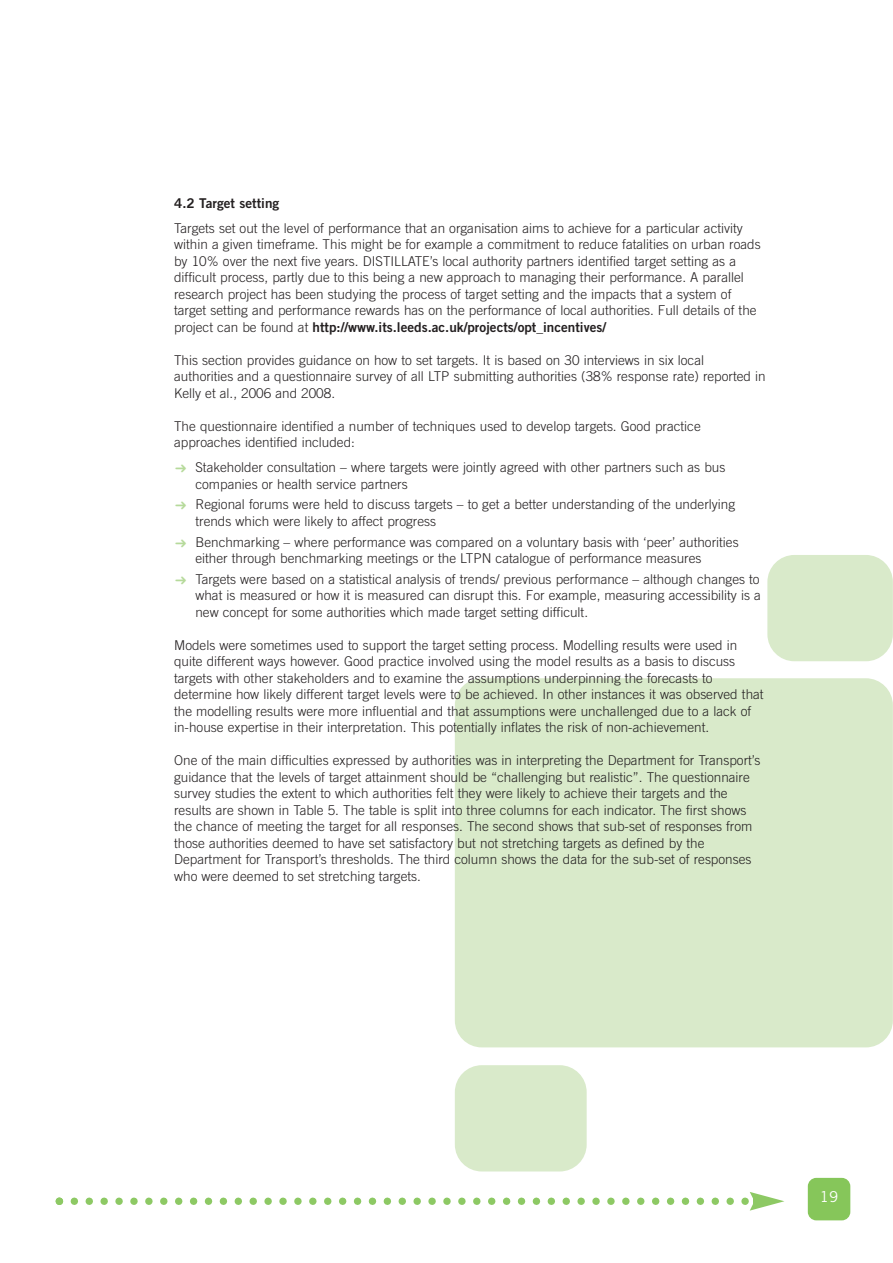
<style>
.page{position:relative;width:893px;height:1263px;background:#fff}
.page>*{position:absolute;margin:0;border:0;box-sizing:border-box;transform-origin:0 0}
.t1{font:15px "Trade Gothic";color:#fff}
.t2{font:300 13.5px/16.5px "Trade Gothic";color:#231f20}
.t3{font:13.5px "Trade Gothic Bold Two";color:#231f20}
.s1{font-family:"Trade Gothic";font-weight:300}
.s2{font-family:"PI Xymbols Arrows";font-weight:400;color:#b6da9b}
</style>
<div class="page">
<div style="left:808px;top:1178px;width:42px;height:42px;background:#86c65a;border-radius:9px"></div>
<div style="left:455px;top:678px;width:437px;height:369px;background:#d9eaca;border-radius:27px"></div>
<div style="left:455px;top:1065px;width:132px;height:107px;background:#d9eaca;border-radius:27px"></div>
<div style="left:767px;top:555px;width:125px;height:106px;background:#d9eaca;border-radius:27px"></div>
<svg style="left:56px;top:1192px;width:728px;height:19px"></svg>
<p class="t3" style="left:174px;top:198px;width:107px">4.2 Target setting</p>
<p class="t2" style="left:174px;top:221px;width:588px">Targets set out the level of performance that an organisation aims to achieve for a particular activity within a given timeframe. This might be for example a commitment to reduce fatalities on urban roads by 10% over the next five years. DISTILLATE’s local authority partners identified target setting as a difficult process, partly due to this being a new approach to managing their performance. A parallel research project has been studying the process of target setting and the impacts that a system of target setting and performance rewards has on the performance of local authorities. Full details of the</p>
<p class="t3" style="left:174px;top:322px;width:433px"><span class="s1">project can be found at</span> http://www.its.leeds.ac.uk/projects/opt_incentives/</p>
<p class="t2" style="left:174px;top:353px;width:593px">This section provides guidance on how to set targets. It is based on 30 interviews in six local authorities and a questionnaire survey of all LTP submitting authorities (38% response rate) reported in<br>Kelly et al., 2006 and 2008.</p>
<p class="t2" style="left:174px;top:419px;width:528px">The questionnaire identified a number of techniques used to develop targets. Good practice approaches identified included:</p>
<p class="t2" style="left:195px;top:460px;width:531px;text-indent:-21px"><span class="s2">W</span> Stakeholder consultation – where targets were jointly agreed with other partners such as bus companies or health service partners</p>
<p class="t2" style="left:195px;top:497px;width:541px;text-indent:-21px"><span class="s2">W</span> Regional forums were held to discuss targets – to get a better understanding of the underlying trends which were likely to affect progress</p>
<p class="t2" style="left:195px;top:535px;width:545px;text-indent:-21px"><span class="s2">W</span> Benchmarking – where performance was compared on a voluntary basis with ‘peer’ authorities either through benchmarking meetings or the LTPN catalogue of performance measures</p>
<p class="t2" style="left:195px;top:572px;width:567px;text-align:justify;text-indent:-21px"><span class="s2">W</span> Targets were based on a statistical analysis of trends/ previous performance – although changes to what is measured or how it is measured can disrupt this. For example, measuring accessibility is a new concept for some authorities which made target setting difficult.</p>
<p class="t2" style="left:174px;top:638px;width:591px">Models were sometimes used to support the target setting process. Modelling results were used in quite different ways however. Good practice involved using the model results as a basis to discuss targets with other stakeholders and to examine the assumptions underpinning the forecasts to determine how likely different target levels were to be achieved. In other instances it was observed that the modelling results were more influential and that assumptions were unchallenged due to a lack of in-house expertise in their interpretation. This potentially inflates the risk of non-achievement.</p>
<p class="t2" style="left:174px;top:753px;width:588px">One of the main difficulties expressed by authorities was in interpreting the Department for Transport’s guidance that the levels of target attainment should be “challenging but realistic”. The questionnaire survey studies the extent to which authorities felt they were likely to achieve their targets and the results are shown in Table 5. The table is split into three columns for each indicator. The first shows the chance of meeting the target for all responses. The second shows that sub-set of responses from those authorities deemed to have set satisfactory but not stretching targets as defined by the Department for Transport’s thresholds. The third column shows the data for the sub-set of responses who were deemed to set stretching targets.</p>
<p class="t1" style="left:820px;top:1192px;width:20px">19</p>
</div>
